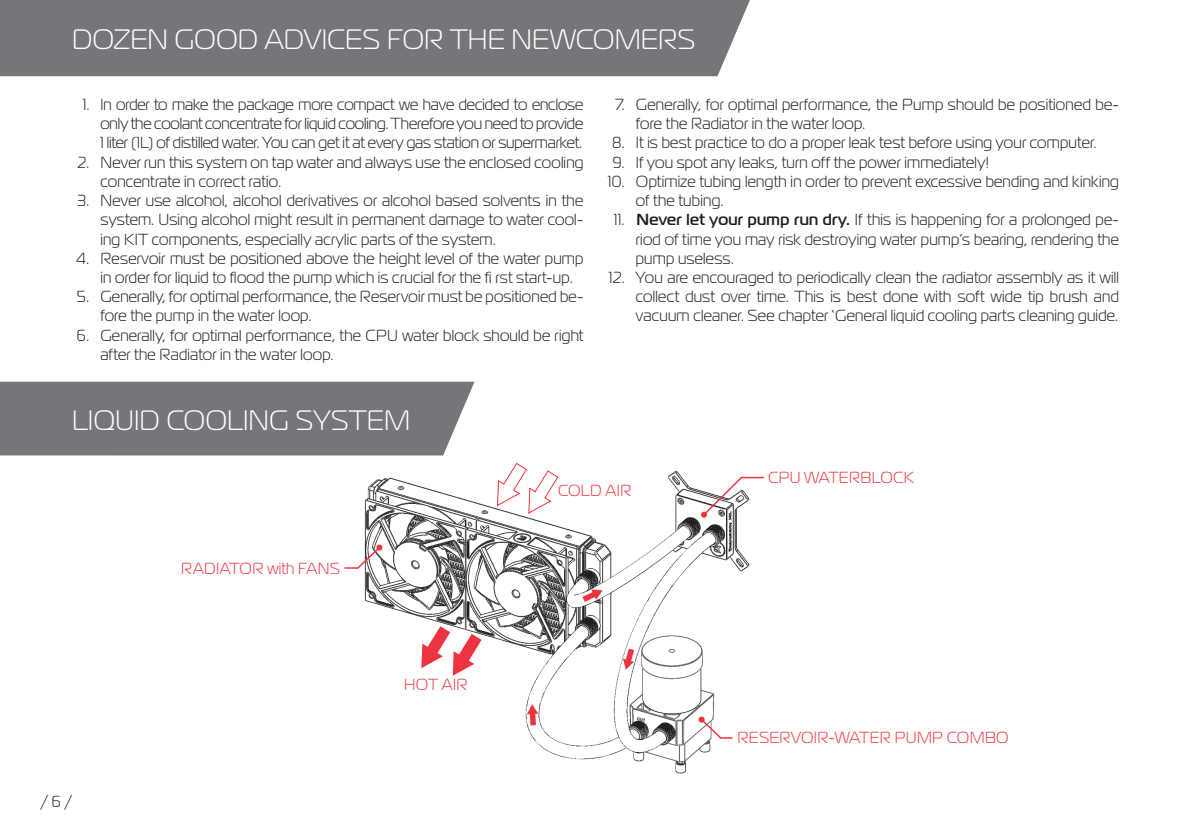
<style>
.page{position:relative;width:1191px;height:840px;background:#fff}
.page>*{position:absolute;margin:0;border:0;box-sizing:border-box;transform-origin:0 0}
.t1{font:28px "Magistral";color:#fff}
.t2{font:16px/19.2px "Magistral";letter-spacing:.015em;color:#231f20}
.t3{font:16px "Magistral";letter-spacing:.02em;color:#ee3340}
.s1{font-weight:700}
</style>
<div class="page">
<img style="left:248px;top:455px;width:502px;height:319px">
<div style="left:0;top:0;width:750px;height:76px;background:#757679"></div>
<div style="left:0;top:381px;width:474px;height:74px;background:#757679"></div>
<svg style="left:582px;top:589px;width:20px;height:12px"></svg>
<svg style="left:527px;top:703px;width:11px;height:22px"></svg>
<svg style="left:623px;top:648px;width:11px;height:21px"></svg>
<svg style="left:701px;top:476px;width:63px;height:41px"></svg>
<svg style="left:698px;top:716px;width:36px;height:23px"></svg>
<svg style="left:343px;top:544px;width:39px;height:25px"></svg>
<svg style="left:497px;top:462px;width:61px;height:51px"></svg>
<svg style="left:421px;top:626px;width:60px;height:49px"></svg>
<h1 class="t1" style="left:72px;top:22px;width:625px">DOZEN GOOD ADVICES FOR THE NEWCOMERS</h1>
<p class="t2" style="left:100px;top:94px;width:484px;text-align:justify;text-indent:-17px">1. In order to make the package more compact we have decided to enclose only the coolant concentrate for liquid cooling. Therefore you need to provide 1 liter (1L) of distilled water. You can get it at every gas station or supermarket.</p>
<p class="t2" style="left:100px;top:152px;width:485px;text-indent:-23px">2. Never run this system on tap water and always use the enclosed cooling concentrate in correct ratio.</p>
<p class="t2" style="left:100px;top:190px;width:484px;text-align:justify;text-indent:-23px">3. Never use alcohol, alcohol derivatives or alcohol based solvents in the system. Using alcohol might result in permanent damage to water cool&shy;ing KIT components, especially acrylic parts of the system.</p>
<p class="t2" style="left:100px;top:248px;width:484px;text-indent:-24px">4. Reservoir must be positioned above the height level of the water pump in order for liquid to flood the pump which is crucial for the fi rst start-up.</p>
<p class="t2" style="left:100px;top:286px;width:484px;text-indent:-23px">5. Generally, for optimal performance, the Reservoir must be positioned be&shy;fore the pump in the water loop.</p>
<p class="t2" style="left:100px;top:325px;width:484px;text-indent:-23px">6. Generally, for optimal performance, the CPU water block should be right after the Radiator in the water loop.</p>
<h1 class="t1" style="left:72px;top:403px;width:339px">LIQUID COOLING SYSTEM</h1>
<p class="t2" style="left:636px;top:94px;width:484px;text-indent:-20px">7. Generally, for optimal performance, the Pump should be positioned be&shy;fore the Radiator in the water loop.</p>
<p class="t2" style="left:612px;top:133px;width:486px">8. It is best practice to do a proper leak test before using your computer.</p>
<p class="t2" style="left:612px;top:152px;width:378px">9. If you spot any leaks, turn off the power immediately!</p>
<p class="t2" style="left:636px;top:171px;width:484px;text-indent:-28px">10. Optimize tubing length in order to prevent excessive bending and kinking of the tubing.</p>
<p class="t2" style="left:636px;top:209px;width:484px;text-align:justify;text-indent:-22px">11. <span class="s1">Never let your pump run dry.</span> If this is happening for a prolonged pe&shy;riod of time you may risk destroying water pump’s bearing, rendering the pump useless.</p>
<p class="t2" style="left:636px;top:267px;width:484px;text-align:justify;text-indent:-27px">12. You are encouraged to periodically clean the radiator assembly as it will collect dust over time. This is best done with soft wide tip brush and vacuum cleaner. See chapter ‘General liquid cooling parts cleaning guide.</p>
<p class="t2" style="left:40px;top:791px;width:33px">/ 6 /</p>
<p class="t3" style="left:181px;top:558px;width:160px">RADIATOR with FANS</p>
<p class="t3" style="left:404px;top:674px;width:65px">HOT AIR</p>
<p class="t3" style="left:558px;top:480px;width:75px">COLD AIR</p>
<p class="t3" style="left:768px;top:467px;width:147px">CPU WATERBLOCK</p>
<p class="t3" style="left:737px;top:727px;width:273px">RESERVOIR-WATER PUMP COMBO</p>
</div>
